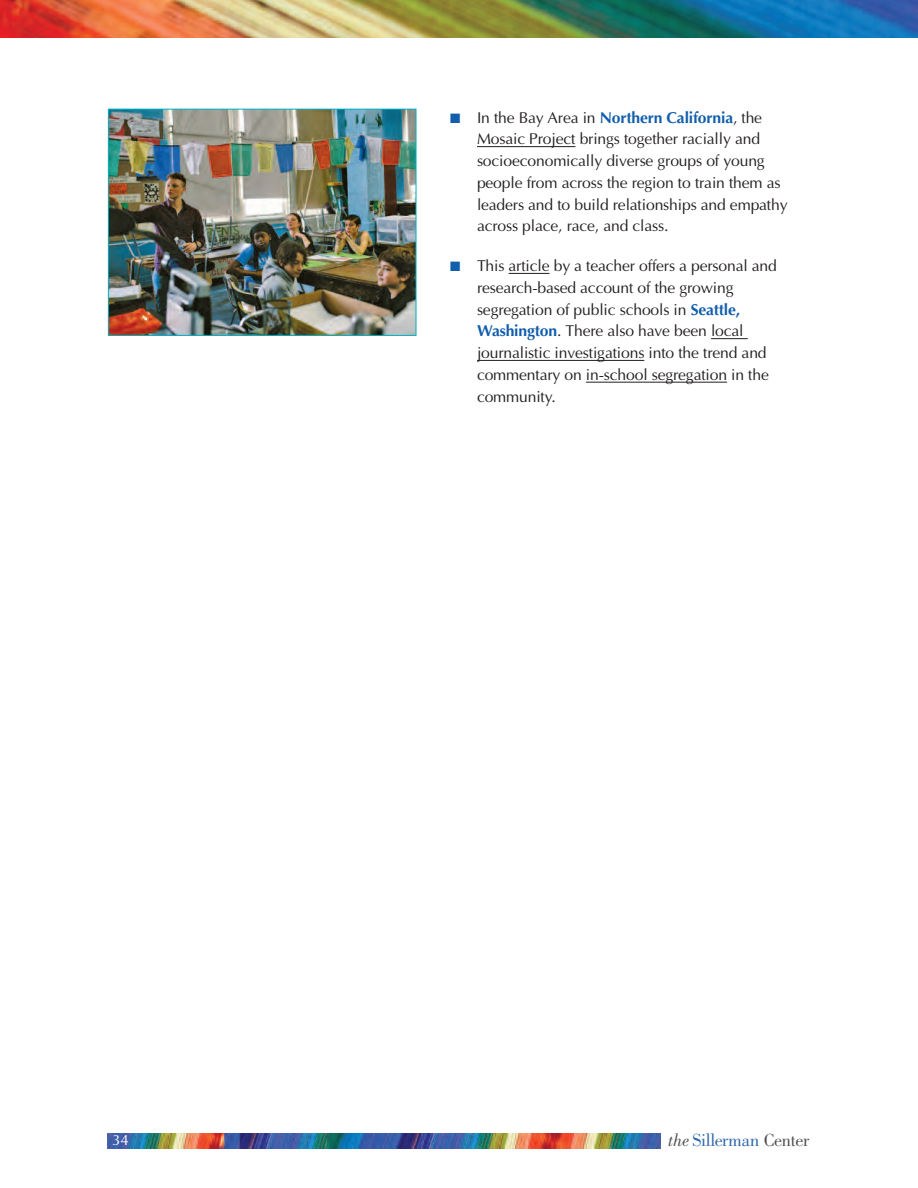
<style>
.page{position:relative;width:918px;height:1188px;background:#fff}
.page>*{position:absolute;margin:0;border:0;box-sizing:border-box;transform-origin:0 0}
.t1{font:18.15px "Bodoni";letter-spacing:-.02em;color:#2f67a9}
.t2{font:15.75px/21.8px "Optima";letter-spacing:-.01em;color:#231f20}
.t3{font:15px "Optima";color:#fff}
.s1{color:#115eac}
.s2{font-weight:700;color:#115eac}
.s3{font-style:italic;color:#52504f}
.s4{color:#52504f}
</style>
<div class="page">
<img style="left:0;top:0;width:918px;height:38px">
<hr style="left:477px;top:146px;width:98px;height:1px;background:#231f20">
<hr style="left:509px;top:273px;width:41px;height:1px;background:#231f20">
<hr style="left:711px;top:338px;width:37px;height:1px;background:#231f20">
<hr style="left:477px;top:360px;width:167px;height:1px;background:#231f20">
<hr style="left:586px;top:382px;width:141px;height:1px;background:#231f20">
<img style="left:108px;top:1134px;width:553px;height:14px">
<img style="left:110px;top:111px;width:304px;height:223px">
<div style="left:108px;top:109px;width:308px;height:227px;border:1px solid #00b2c5"></div>
<p class="t3" style="left:112px;top:1131px;width:18px">34</p>
<p class="t2" style="left:477px;top:106px;width:312px;text-indent:-27px"><span class="s1">■</span> In the Bay Area in <span class="s2">Northern California</span>, the Mosaic Project brings together racially and socioeconomically diverse groups of young people from across the region to train them as leaders and to build relationships and empathy across place, race, and class.</p>
<p class="t2" style="left:477px;top:255px;width:301px;text-indent:-27px"><span class="s1">■</span> This article by a teacher offers a personal and research-based account of the growing segregation of public schools in <span class="s2">Seattle, Washington</span>. There also have been local journalistic investigations into the trend and commentary on in-school segregation in the community.</p>
<p class="t1" style="left:668px;top:1134px;width:142px"><span class="s3">the</span> Sillerman <span class="s4">Center</span></p>
</div>
